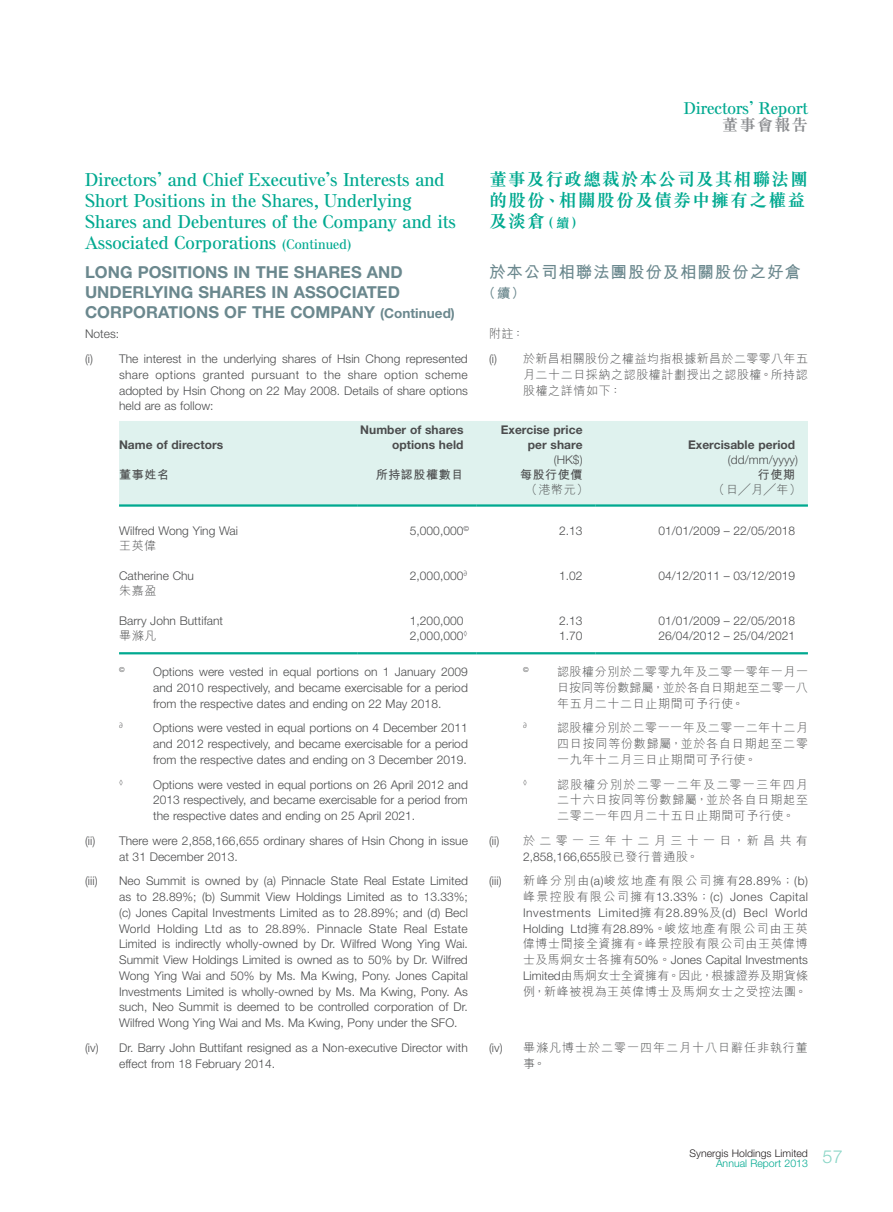
<style>
.page{position:relative;width:893px;height:1212px;background:#fff}
.page>*{position:absolute;margin:0;border:0;box-sizing:border-box;transform-origin:0 0}
.Heading_1{font:600 18px/21px "Else NPL Std";letter-spacing:.01em;color:#00a990}
.C_Heading_1{font:700 18px/21px "M Sung HK";letter-spacing:.05em;color:#00a990}
.t1{font:300 18px "Helvetica Neue LT Std";color:#89d5c6}
.Heading_2{font:700 16.5px/20.2px "Helvetica Neue LT Std";letter-spacing:.005em;color:#6b888e}
.C_Heading_2{font:700 16.5px "M Hei HK";letter-spacing:.055em;color:#6b888e}
.t2{font:600 16.5px "Else NPL Std";letter-spacing:.005em;color:#00a990}
.t3{font:700 16.5px "M Sung HK";letter-spacing:.055em;color:#8a8c8f}
.C_Heading_2-2{font:700 13.5px "M Hei HK";color:#6b888e}
.Notes{font:300 12px/15.8px "Helvetica Neue LT Std";letter-spacing:.005em;color:#4b4c4d;text-align:justify}
.C_Notes{font:300 12px/15.8px "M Hei HK";letter-spacing:.055em;color:#4b4c4d;text-align:justify}
.Notes-2{font:700 12px "Helvetica Neue LT Std";letter-spacing:.005em;color:#4b4c4d}
.C_Notes-2{font:300 12px/15.8px "M Hei HK";letter-spacing:.365em;color:#4b4c4d}
.C_Notes-3{font:300 12px/15.8px "M Hei HK";letter-spacing:.085em;color:#4b4c4d}
.Notes-3{font:300 12px "M Hei HK";letter-spacing:.055em;color:#4b4c4d}
.Notes-4{font:700 12px "M Hei HK";letter-spacing:.055em;color:#4b4c4d}
.C_Notes-4{font:300 12px "Helvetica Neue LT Std";letter-spacing:.005em;color:#4b4c4d}
.t4{font:300 10.5px "Helvetica Neue LT Std";letter-spacing:.005em;color:#231f20}
.t5{font:300 10.5px "Helvetica Neue LT Std";letter-spacing:.005em;color:#00a990}
.C_Notes-5{font:300 7.05px "Helvetica Neue LT Std";color:#4b4c4d}
.Notes-5{font:300 7.05px "Helvetica Neue LT Std";color:#4b4c4d}
.s1{font-size:13.5px}
.s2{font-family:"Helvetica Neue LT Std"}
</style>
<div class="page">
<div style="left:119px;top:421px;width:689px;height:75px;background:#dff2ee"></div>
<div style="left:119px;top:496px;width:689px;height:8px;background:#dff2ee"></div>
<hr style="left:119px;top:504px;width:238px;height:3px;background:#00a990">
<hr style="left:357px;top:504px;width:119px;height:3px;background:#00a990">
<hr style="left:476px;top:504px;width:119px;height:3px;background:#00a990">
<hr style="left:595px;top:504px;width:213px;height:3px;background:#00a990">
<hr style="left:119px;top:652px;width:238px;height:2px;background:#00a990">
<hr style="left:357px;top:652px;width:119px;height:2px;background:#00a990">
<hr style="left:476px;top:652px;width:119px;height:2px;background:#00a990">
<hr style="left:595px;top:652px;width:213px;height:2px;background:#00a990">
<p class="Heading_1" style="left:85px;top:169px;width:372px">Directors’ and Chief Executive’s Interests and Short Positions in the Shares, Underlying Shares and Debentures of the Company and its Associated Corporations <span class="s1">(Continued)</span></p>
<p class="Heading_2" style="left:85px;top:262px;width:371px">LONG POSITIONS IN THE SHARES AND<br>UNDERLYING SHARES IN ASSOCIATED<br>CORPORATIONS OF THE COMPANY <span class="s1">(Continued)</span></p>
<p class="Notes" style="left:85px;top:326px;width:36px">Notes:</p>
<p class="Notes" style="left:119px;top:351px;width:350px;text-indent:-34px">(i) The interest in the underlying shares of Hsin Chong represented share options granted pursuant to the share option scheme adopted by Hsin Chong on 22 May 2008. Details of share options held are as follow:</p>
<p class="Notes-2" style="left:119px;top:438px;width:106px">Name of directors</p>
<p class="Notes-2" style="left:360px;top:423px;width:105px">Number of shares</p>
<p class="Notes-2" style="left:392px;top:438px;width:73px">options held</p>
<h2 class="t2" style="left:684px;top:98px;width:126px">Directors’ Report</h2>
<h2 class="t3" style="left:722px;top:116px;width:87px">董事會報告</h2>
<p class="C_Heading_1" style="left:489px;top:169px;width:320px">董事及行政總裁於本公司及其相聯法團的股份、相關股份及債券中擁有之權益及淡倉<span class="s1">（續）</span></p>
<p class="C_Heading_2" style="left:489px;top:260px;width:313px">於本公司相聯法團股份及相關股份之好倉</p>
<p class="C_Heading_2-2" style="left:482px;top:283px;width:44px">（續）</p>
<p class="C_Notes" style="left:489px;top:326px;width:37px">附註：</p>
<p class="C_Notes" style="left:523px;top:351px;width:286px;text-indent:-34px"><span class="s2">(i)</span> 於新昌相關股份之權益均指根據新昌於二零零八年五月二十二日採納之認股權計劃授出之認股權。所持認股權之詳情如下：</p>
<p class="Notes-2" style="left:501px;top:423px;width:83px">Exercise price</p>
<p class="Notes-2" style="left:528px;top:438px;width:56px">per share</p>
<p class="Notes-2" style="left:688px;top:438px;width:109px">Exercisable period</p>
<p class="Notes" style="left:554px;top:452px;width:30px">(HK$)</p>
<p class="Notes" style="left:728px;top:452px;width:72px">(dd/mm/yyyy)</p>
<p class="Notes-4" style="left:119px;top:466px;width:51px">董事姓名</p>
<p class="Notes-4" style="left:376px;top:466px;width:89px">所持認股權數目</p>
<p class="Notes-4" style="left:520px;top:466px;width:64px">每股行使價</p>
<p class="Notes-4" style="left:758px;top:466px;width:39px">行使期</p>
<p class="Notes-3" style="left:525px;top:484px;width:65px">（港幣元）</p>
<p class="Notes-3" style="left:713px;top:484px;width:90px">（日╱月╱年）</p>
<p class="Notes" style="left:119px;top:523px;width:121px">Wilfred Wong Ying Wai</p>
<p class="Notes" style="left:410px;top:523px;width:61px">5,000,000<sup>©</sup></p>
<p class="Notes" style="left:559px;top:523px;width:25px">2.13</p>
<p class="Notes" style="left:658px;top:523px;width:138px">01/01/2009 – 22/05/2018</p>
<p class="Notes-3" style="left:119px;top:540px;width:39px">王英偉</p>
<p class="Notes" style="left:119px;top:568px;width:77px">Catherine Chu</p>
<p class="Notes" style="left:410px;top:568px;width:59px">2,000,000<sup>∂</sup></p>
<p class="Notes" style="left:559px;top:568px;width:25px">1.02</p>
<p class="Notes" style="left:658px;top:568px;width:138px">04/12/2011 – 03/12/2019</p>
<p class="Notes-3" style="left:119px;top:585px;width:39px">朱嘉盈</p>
<p class="Notes" style="left:119px;top:613px;width:106px">Barry John Buttifant</p>
<p class="Notes" style="left:410px;top:613px;width:55px">1,200,000</p>
<p class="Notes" style="left:559px;top:613px;width:25px">2.13</p>
<p class="Notes" style="left:658px;top:613px;width:138px">01/01/2009 – 22/05/2018</p>
<p class="Notes-3" style="left:119px;top:630px;width:39px">畢滌凡</p>
<p class="Notes" style="left:410px;top:628px;width:59px">2,000,000<sup>◊</sup></p>
<p class="Notes" style="left:559px;top:628px;width:25px">1.70</p>
<p class="Notes" style="left:658px;top:628px;width:138px">26/04/2012 – 25/04/2021</p>
<p class="Notes-5" style="left:119px;top:665px;width:7px">©</p>
<p class="Notes" style="left:153px;top:664px;width:316px">Options were vested in equal portions on 1 January 2009 and 2010 respectively, and became exercisable for a period from the respective dates and ending on 22 May 2018.</p>
<p class="Notes-5" style="left:119px;top:721px;width:5px">∂</p>
<p class="Notes" style="left:153px;top:720px;width:316px">Options were vested in equal portions on 4 December 2011 and 2012 respectively, and became exercisable for a period from the respective dates and ending on 3 December 2019.</p>
<p class="Notes-5" style="left:119px;top:778px;width:5px">◊</p>
<p class="Notes" style="left:153px;top:776px;width:316px">Options were vested in equal portions on 26 April 2012 and 2013 respectively, and became exercisable for a period from the respective dates and ending on 25 April 2021.</p>
<p class="C_Notes-5" style="left:523px;top:665px;width:7px">©</p>
<p class="C_Notes" style="left:557px;top:664px;width:252px">認股權分別於二零零九年及二零一零年一月一日按同等份數歸屬，並於各自日期起至二零一八年五月二十二日止期間可予行使。</p>
<p class="C_Notes-5" style="left:523px;top:721px;width:5px">∂</p>
<p class="C_Notes" style="left:557px;top:720px;width:252px">認股權分別於二零一一年及二零一二年十二月四日按同等份數歸屬，並於各自日期起至二零一九年十二月三日止期間可予行使。</p>
<p class="C_Notes-5" style="left:523px;top:778px;width:5px">◊</p>
<p class="C_Notes" style="left:557px;top:776px;width:252px">認股權分別於二零一二年及二零一三年四月二十六日按同等份數歸屬，並於各自日期起至二零二一年四月二十五日止期間可予行使。</p>
<p class="Notes" style="left:85px;top:832px;width:12px">(ii)</p>
<p class="Notes" style="left:119px;top:832px;width:350px">There were 2,858,166,655 ordinary shares of Hsin Chong in issue at 31 December 2013.</p>
<p class="Notes" style="left:85px;top:873px;width:14px">(iii)</p>
<p class="Notes" style="left:119px;top:873px;width:350px">Neo Summit is owned by (a) Pinnacle State Real Estate Limited as to 28.89%; (b) Summit View Holdings Limited as to 13.33%; (c) Jones Capital Investments Limited as to 28.89%; and (d) Becl World Holding Ltd as to 28.89%. Pinnacle State Real Estate Limited is indirectly wholly-owned by Dr. Wilfred Wong Ying Wai.<br>Summit View Holdings Limited is owned as to 50% by Dr. Wilfred Wong Ying Wai and 50% by Ms. Ma Kwing, Pony. Jones Capital Investments Limited is wholly-owned by Ms. Ma Kwing, Pony. As such, Neo Summit is deemed to be controlled corporation of Dr.<br>Wilfred Wong Ying Wai and Ms. Ma Kwing, Pony under the SFO.</p>
<p class="Notes" style="left:85px;top:1039px;width:15px">(iv)</p>
<p class="Notes" style="left:119px;top:1039px;width:350px">Dr. Barry John Buttifant resigned as a Non-executive Director with effect from 18 February 2014.</p>
<p class="C_Notes-4" style="left:489px;top:833px;width:12px">(ii)</p>
<p class="C_Notes-2" style="left:523px;top:832px;width:286px">於二零一三年十二月三十一日，新昌共有<br><span class="s2">2,858,166,655</span>股已發行普通股。</p>
<p class="C_Notes-4" style="left:489px;top:874px;width:14px">(iii)</p>
<p class="C_Notes" style="left:523px;top:873px;width:286px">新峰分別由<span class="s2">(a)</span>峻炫地產有限公司擁有<span class="s2">28.89%</span>；<span class="s2">(b)</span>峰景控股有限公司擁有<span class="s2">13.33%</span>；<span class="s2">(c) Jones Capital Investments Limited</span>擁有<span class="s2">28.89%</span>及<span class="s2">(d) Becl World Holding Ltd</span>擁有<span class="s2">28.89%</span>。峻炫地產有限公司由王英偉博士間接全資擁有。峰景控股有限公司由王英偉博士及馬炯女士各擁有<span class="s2">50%</span>。<span class="s2">Jones Capital Investments Limited</span>由馬炯女士全資擁有。因此，根據證券及期貨條例，新峰被視為王英偉博士及馬炯女士之受控法團。</p>
<p class="C_Notes-4" style="left:489px;top:1040px;width:15px">(iv)</p>
<p class="C_Notes-3" style="left:523px;top:1039px;width:286px">畢滌凡博士於二零一四年二月十八日辭任非執行董事。</p>
<p class="t4" style="left:690px;top:1146px;width:120px">Synergis Holdings Limited</p>
<p class="t5" style="left:716px;top:1157px;width:93px">Annual Report 2013</p>
<h1 class="t1" style="left:822px;top:1145px;width:22px">57</h1>
</div>
